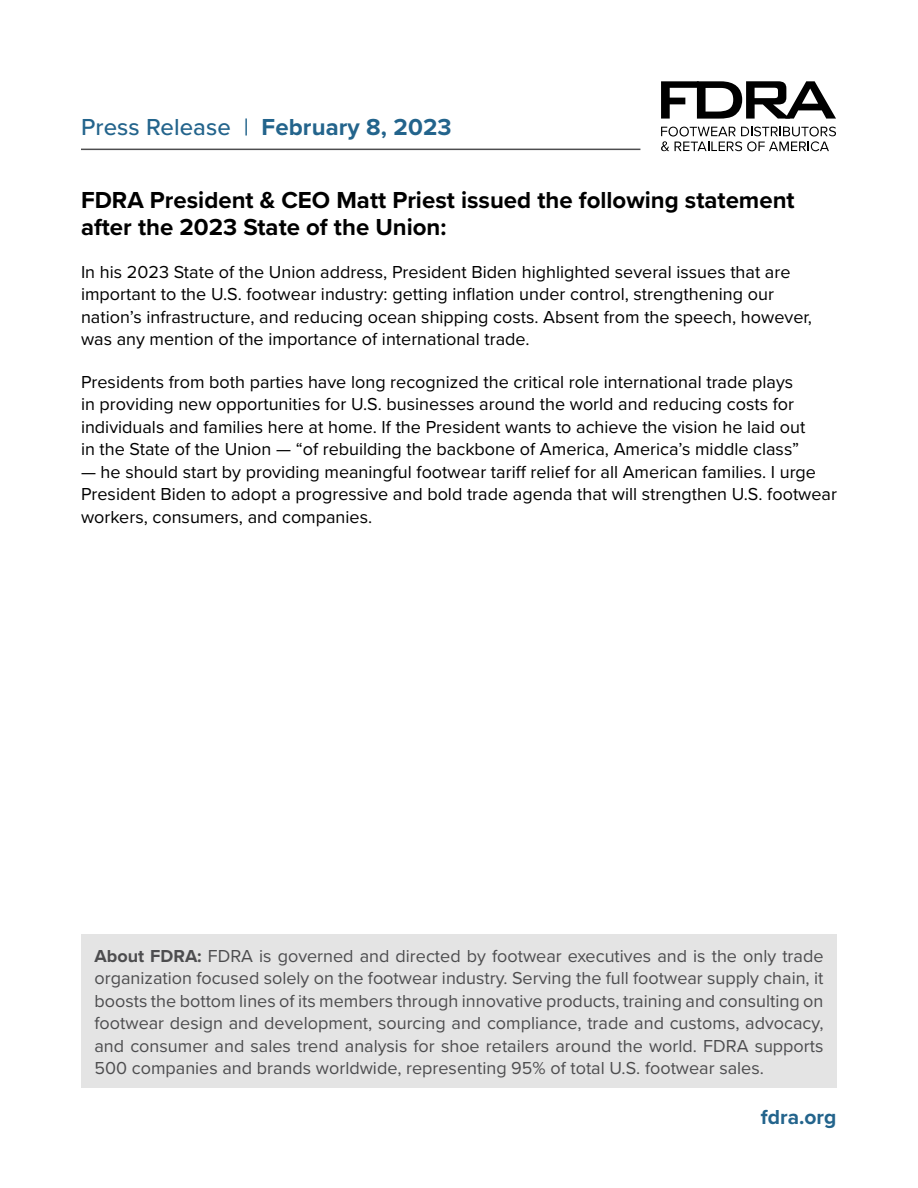
<style>
.page{position:relative;width:918px;height:1188px;background:#fff}
.page>*{position:absolute;margin:0;border:0;box-sizing:border-box;transform-origin:0 0}
.t1{font:700 24px/27px "Proxima Nova";color:#000}
.t2{font:700 24px "Proxima Nova";letter-spacing:.005em;color:#23648c}
.t3{font:700 21px "Proxima Nova";color:#23648c}
.t4{font:18px/22.5px "Proxima Nova";color:#000}
.t5{font:18px/22.5px "Proxima Nova";color:#4d4d4f;text-align:justify}
.s1{font-weight:500}
.s2{font-weight:700}
</style>
<div class="page">
<hr style="left:81px;top:149px;width:559px;height:1px;background:#4d4d4f">
<svg style="left:661px;top:81px;width:175px;height:38px"></svg>
<svg style="left:661px;top:127px;width:175px;height:24px"></svg>
<div style="left:81px;top:934px;width:756px;height:154px;background:#e4e4e4"></div>
<h1 class="t2" style="left:81px;top:109px;width:372px"><span class="s1">Press Release |</span> February 8, 2023</h1>
<h1 class="t1" style="left:81px;top:186px;width:715px">FDRA President &amp; CEO Matt Priest issued the following statement after the 2023 State of the Union:</h1>
<p class="t4" style="left:81px;top:260px;width:733px">In his 2023 State of the Union address, President Biden highlighted several issues that are important to the U.S. footwear industry: getting inflation under control, strengthening our nation’s infrastructure, and reducing ocean shipping costs. Absent from the speech, however, was any mention of the importance of international trade.</p>
<p class="t4" style="left:81px;top:370px;width:726px">Presidents from both parties have long recognized the critical role international trade plays in providing new opportunities for U.S. businesses around the world and reducing costs for individuals and families here at home. If the President wants to achieve the vision he laid out in the State of the Union — “of rebuilding the backbone of America, America’s middle class”</p>
<p class="t4" style="left:81px;top:460px;width:758px">— he should start by providing meaningful footwear tariff relief for all American families. I urge<br>President Biden to adopt a progressive and bold trade agenda that will strengthen U.S. footwear workers, consumers, and companies.</p>
<p class="t5" style="left:94px;top:944px;width:731px"><span class="s2">About FDRA:</span> FDRA is governed and directed by footwear executives and is the only trade organization focused solely on the footwear industry. Serving the full footwear supply chain, it boosts the bottom lines of its members through innovative products, training and consulting on footwear design and development, sourcing and compliance, trade and customs, advocacy, and consumer and sales trend analysis for shoe retailers around the world. FDRA supports 500 companies and brands worldwide, representing 95% of total U.S. footwear sales.</p>
<p class="t3" style="left:761px;top:1101px;width:77px">fdra.org</p>
</div>
